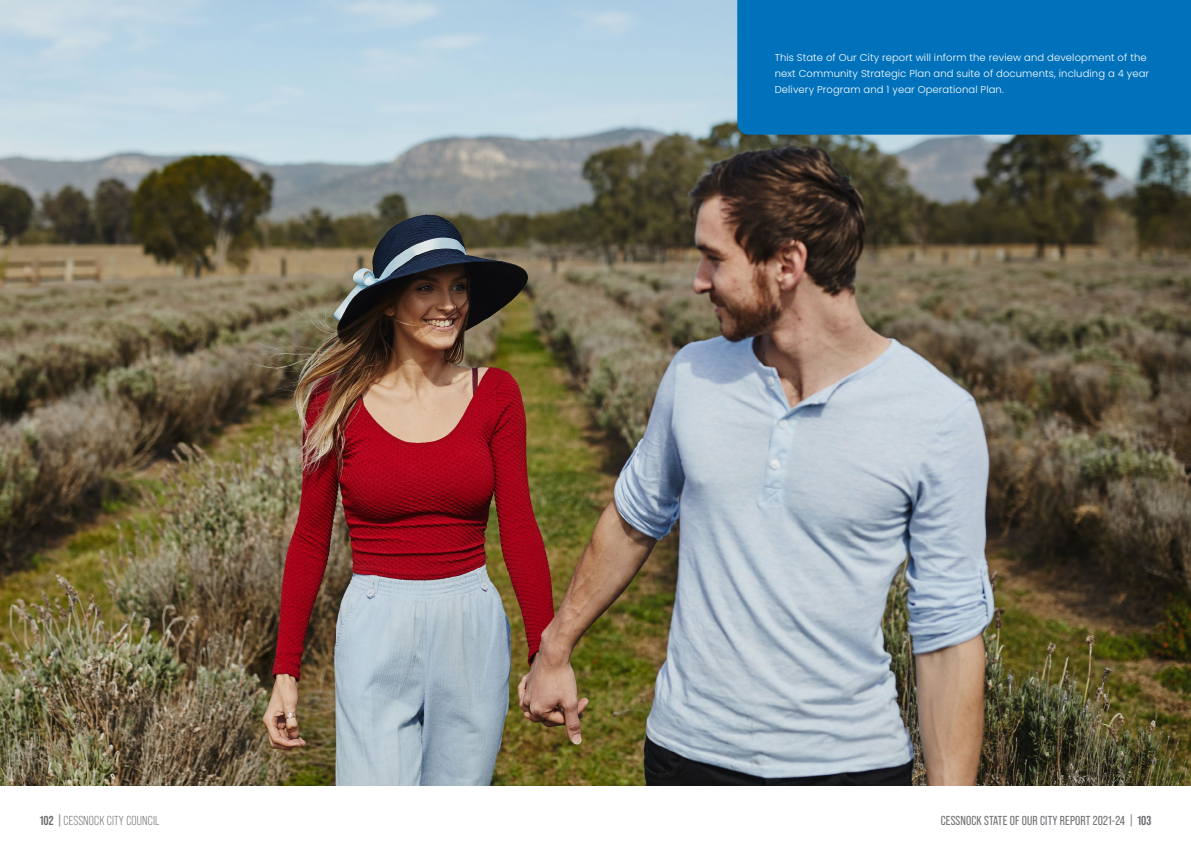
<style>
.page{position:relative;width:1191px;height:842px;background:#fff}
.page>*{position:absolute;margin:0;border:0;box-sizing:border-box;transform-origin:0 0}
.t1{font:13px "Bebas Neue Pro";letter-spacing:.01em;color:#6d6e71}
.t2{font:13px "Bebas Neue Pro";letter-spacing:.01em;color:#6d6e71}
.t3{font:300 10px/16px "Poppins";letter-spacing:.01em;color:#fff}
.s1{font-weight:700}
.s2{font-weight:700;font-size:12.1px;color:#97999c}
</style>
<div class="page">
<img style="left:0;top:0;width:1191px;height:785px">
<div style="left:737px;top:0;width:454px;height:135px;background:#0072bc"></div>
<p class="t3" style="left:774px;top:50px;width:376px">This State of Our City report will inform the review and development of the next Community Strategic Plan and suite of documents, including a 4 year<br>Delivery Program and 1 year Operational Plan.</p>
<h1 class="t2" style="left:40px;top:813px;width:121px"><span class="s1">102</span> <span class="s2">|</span>CESSNOCK CITY COUNCIL</h1>
<h1 class="t1" style="left:940px;top:813px;width:212px">CESSNOCK STATE OF OUR CITY REPORT 2021-24 <span class="s2">|</span> <span class="s1">103</span></h1>
</div>
